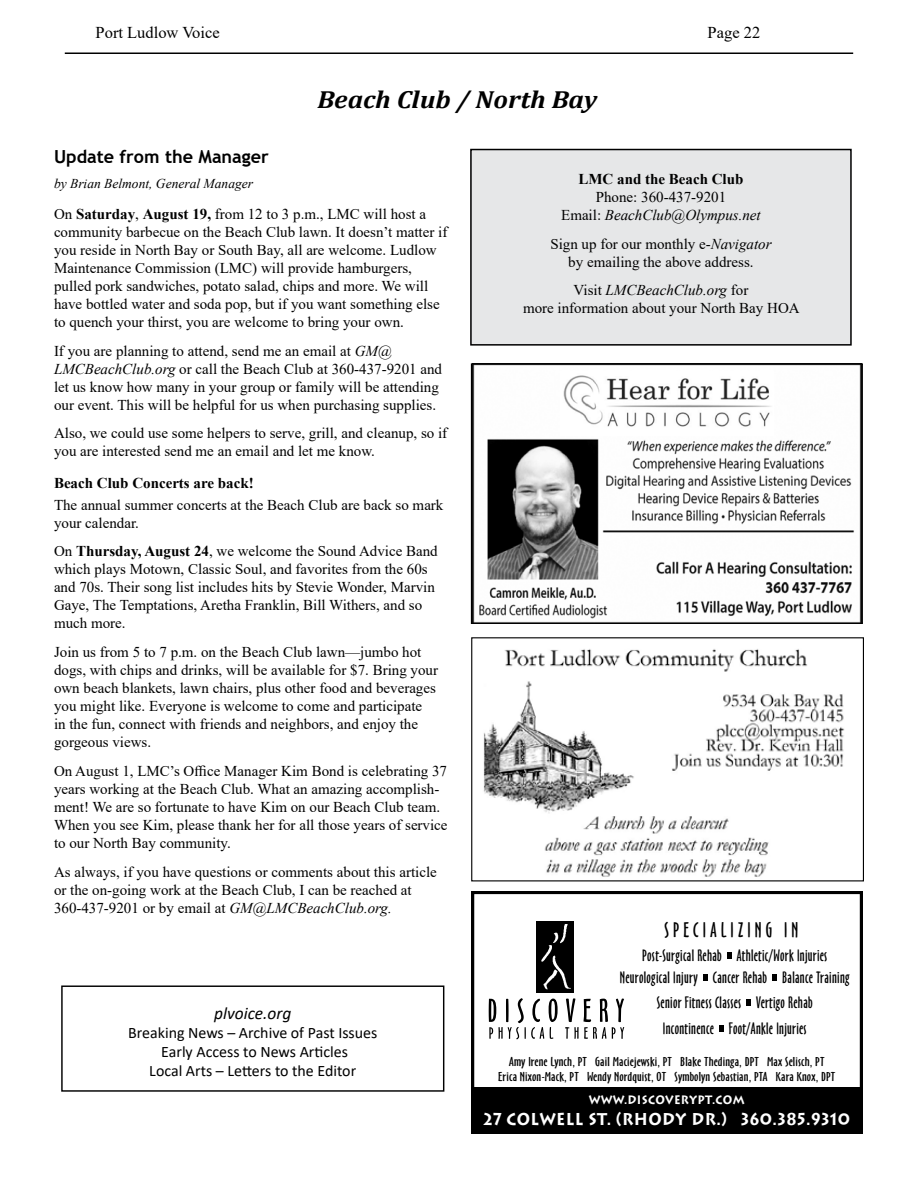
<style>
.page{position:relative;width:918px;height:1188px;background:#fff}
.page>*{position:absolute;margin:0;border:0;box-sizing:border-box;transform-origin:0 0}
.t1{font:italic 700 24.9px "Cambria";color:#000;scale:1.09 1}
.t2{font:19.65px "Oz Handicraft BT";letter-spacing:.21em;color:#000}
.t3{font:700 18px "Trebuchet MS";color:#000}
.t4{font:italic 17.4px "Calibri";color:#000}
.t5{font:700 16.95px "Lithos";letter-spacing:.03em;color:#fff;scale:.9 1}
.t6{font:16.5px "Times New Roman";color:#000}
.t7{font:15.9px/19.2px "Calibri";color:#000;text-align:center}
.t8{font:15.3px/21.8px "Oz Handicraft BT";letter-spacing:.02em;color:#000;text-align:center}
.t9{font:15px/18px "Times New Roman";color:#000}
.t10{font:700 15px "Times New Roman";color:#000}
.t11{font:italic 13.5px "Times New Roman";color:#000}
.t12{font:700 12.15px "Lithos";letter-spacing:.03em;color:#fff;scale:.9 1}
.t13{font:12px/15px "Oz Handicraft BT";letter-spacing:.01em;color:#000;text-align:center;scale:1.25 1}
.s1{font-weight:700}
.s2{font-style:italic}
</style>
<div class="page">
<hr style="left:65px;top:52px;width:788px;height:2px;background:#000">
<div style="left:471px;top:150px;width:380px;height:195px;background:#e6e7e8"></div>
<div style="left:470px;top:149px;width:382px;height:197px;border:2px solid #000"></div>
<div style="left:471px;top:891px;width:392px;height:243px;border:3px solid #000"></div>
<img style="left:537px;top:921px;width:37px;height:72px">
<svg style="left:489px;top:998px;width:69px;height:41px"></svg>
<svg style="left:565px;top:998px;width:59px;height:41px"></svg>
<div style="left:471px;top:1087px;width:391px;height:46px;background:#000"></div>
<svg style="left:727px;top:952px;width:4px;height:6px"></svg>
<svg style="left:704px;top:974px;width:4px;height:7px"></svg>
<svg style="left:747px;top:999px;width:4px;height:7px"></svg>
<svg style="left:720px;top:1025px;width:4px;height:7px"></svg>
<svg style="left:772px;top:974px;width:4px;height:7px"></svg>
<img style="left:483px;top:649px;width:362px;height:228px">
<div style="left:471px;top:637px;width:393px;height:244px;border:1px solid #000"></div>
<img style="left:473px;top:365px;width:388px;height:257px">
<div style="left:471px;top:363px;width:392px;height:261px;border:1px solid #000"></div>
<div style="left:61px;top:985px;width:383px;height:107px;border:1px solid #000"></div>
<p class="t6" style="left:96px;top:21px;width:126px">Port Ludlow Voice</p>
<p class="t6" style="left:708px;top:21px;width:54px">Page 22</p>
<h1 class="t1" style="left:317px;top:82px;width:258px">Beach Club / North Bay</h1>
<p class="t3" style="left:54px;top:146px;width:216px">Update from the Manager</p>
<p class="t11" style="left:54px;top:174px;width:201px">by Brian Belmont, General Manager</p>
<p class="t9" style="left:54px;top:204px;width:395px">On <span class="s1">Saturday</span>, <span class="s1">August 19,</span> from 12 to 3 p.m., LMC will host a community barbecue on the Beach Club lawn. It doesn’t matter if you reside in North Bay or South Bay, all are welcome. Ludlow Maintenance Commission (LMC) will provide hamburgers, pulled pork sandwiches, potato salad, chips and more. We will have bottled water and soda pop, but if you want something else to quench your thirst, you are welcome to bring your own.</p>
<p class="t9" style="left:54px;top:341px;width:390px">If you are planning to attend, send me an email at <span class="s2">GM@ LMCBeachClub.org</span> or call the Beach Club at 360-437-9201 and let us know how many in your group or family will be attending our event. This will be helpful for us when purchasing supplies.</p>
<p class="t9" style="left:54px;top:424px;width:395px">Also, we could use some helpers to serve, grill, and cleanup, so if you are interested send me an email and let me know.</p>
<p class="t10" style="left:54px;top:472px;width:201px">Beach Club Concerts are back!</p>
<p class="t9" style="left:54px;top:495px;width:391px">The annual summer concerts at the Beach Club are back so mark your calendar.</p>
<p class="t9" style="left:54px;top:542px;width:385px">On <span class="s1">Thursday, August 24</span>, we welcome the Sound Advice Band which plays Motown, Classic Soul, and favorites from the 60s and 70s. Their song list includes hits by Stevie Wonder, Marvin Gaye, The Temptations, Aretha Franklin, Bill Withers, and so much more.</p>
<p class="t9" style="left:54px;top:643px;width:386px">Join us from 5 to 7 p.m. on the Beach Club lawn—jumbo hot dogs, with chips and drinks, will be available for $7. Bring your own beach blankets, lawn chairs, plus other food and beverages you might like. Everyone is welcome to come and participate<br>in the fun, connect with friends and neighbors, and enjoy the gorgeous views.</p>
<p class="t9" style="left:54px;top:761px;width:395px">On August 1, LMC’s Office Manager Kim Bond is celebrating 37 years working at the Beach Club. What an amazing accomplish&shy;ment! We are so fortunate to have Kim on our Beach Club team.<br>When you see Kim, please thank her for all those years of service to our North Bay community.</p>
<p class="t9" style="left:54px;top:862px;width:384px">As always, if you have questions or comments about this article or the on-going work at the Beach Club, I can be reached at<br>360-437-9201 or by email at <span class="s2">GM@LMCBeachClub.org.</span></p>
<p class="t4" style="left:214px;top:1001px;width:79px">plvoice.org</p>
<p class="t7" style="left:128px;top:1022px;width:251px">Breaking News – Archive of Past Issues<br>Early Access to News Articles<br>Local Arts – Letters to the Editor</p>
<p class="t10" style="left:578px;top:168px;width:167px">LMC and the Beach Club</p>
<p class="t9" style="left:561px;top:187px;width:201px;text-align:center">Phone: 360-437-9201<br>Email: <span class="s2">BeachClub@Olympus.net</span></p>
<p class="t9" style="left:550px;top:234px;width:223px;text-align:center">Sign up for our monthly e-<span class="s2">Navigator </span>by emailing the above address.</p>
<p class="t9" style="left:523px;top:281px;width:278px;text-align:center">Visit <span class="s2">LMCBeachClub.org</span> for<br>more information about your North Bay HOA</p>
<h2 class="t2" style="left:665px;top:918px;width:135px">SPECIALIZING IN</h2>
<p class="t8" style="left:620px;top:945px;width:231px">Post-Surgical Rehab Athletic/Work Injuries<br>Neurological Injury Cancer Rehab Balance Training</p>
<p class="t8" style="left:657px;top:990px;width:157px;line-height:25.7px">Senior Fitness Classes Vertigo Rehab<br>Incontinence Foot/Ankle Injuries</p>
<p class="t13" style="left:498px;top:1054px;width:271px">Amy Irene Lynch, PT Gail Maciejewski, PT Blake Thedinga, DPT Max Selisch, PT<br>Erica Nixon-Mack, PT Wendy Nordquist, OT Symbolyn Sebastian, PTA Kara Knox, DPT</p>
<p class="t12" style="left:589px;top:1093px;width:175px">WWW.DISCOVERYPT.COM</p>
<p class="t5" style="left:483px;top:1109px;width:409px">27 COLWELL ST. (RHODY DR.) 360.385.9310</p>
</div>
